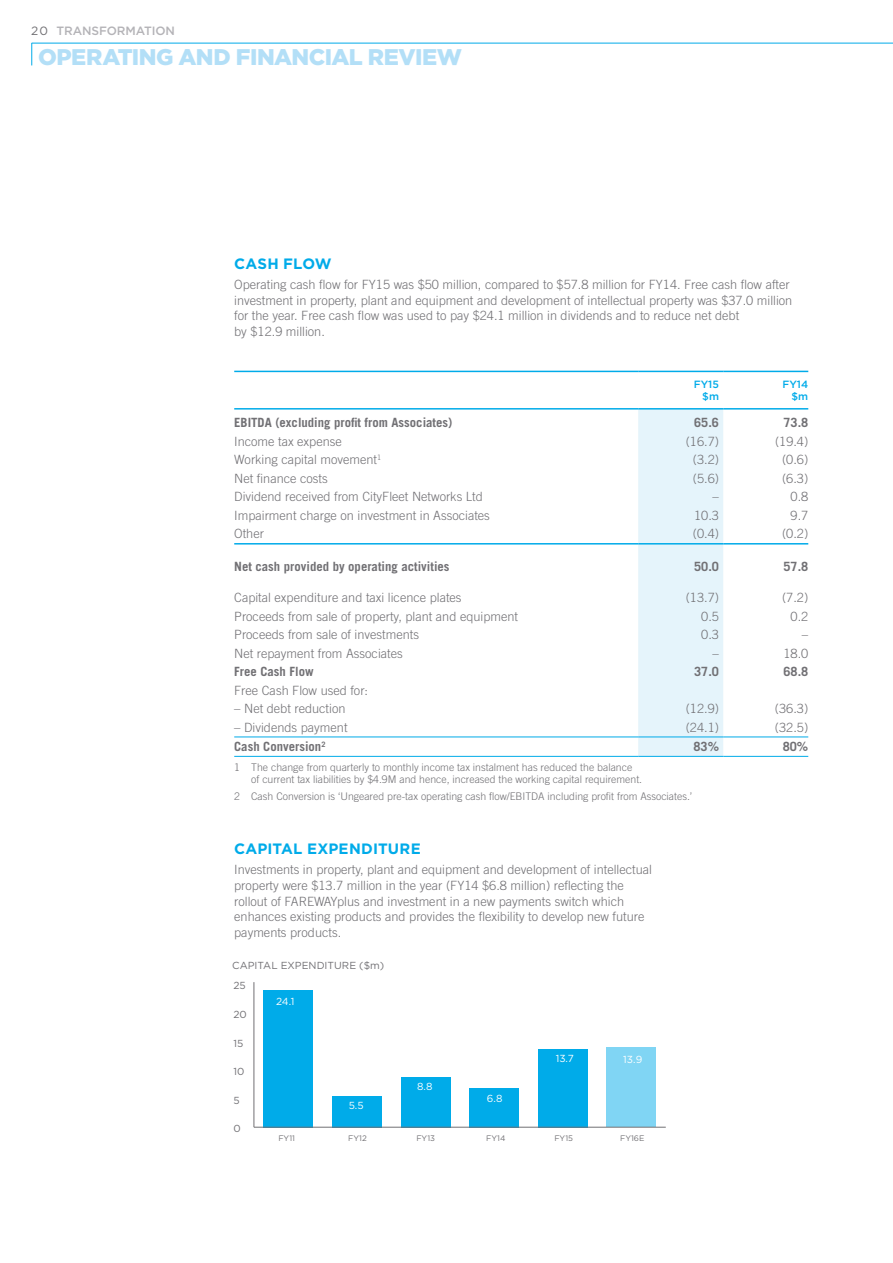
<style>
.page{position:relative;width:893px;height:1263px;background:#fff}
.page>*{position:absolute;margin:0;border:0;box-sizing:border-box;transform-origin:0 0}
.t1{font:900 22.65px "Gotham";letter-spacing:-.02em;color:#b3dff7}
.t2{font:700 15px "Gotham";letter-spacing:.01em;color:#00abe9}
.t3{font:300 12.75px/15.8px "Trade Gothic";color:#717074}
.t4{font:700 12.75px "Trade Gothic";color:#717074}
.t5{font:500 12px "Gotham";letter-spacing:-.01em;color:#b4b3b7}
.t6{font:300 10.5px/12px "Trade Gothic";color:#717074}
.t7{font:500 10.5px/12px "Gotham";color:#00abe9;text-align:right}
.t8{font:10.2px "Gotham";color:#717074}
.t9{font:10.2px "Gotham";color:#fff}
.t10{font:7.95px "Gotham";color:#717074}
.s1{font-weight:400;color:#717074}
</style>
<div class="page">
<hr style="left:32px;top:43px;width:861px;height:1px;background:#00abe9">
<svg style="left:31px;top:43px;width:1px;height:22px"></svg>
<hr style="left:254px;top:982px;width:1px;height:145px;background:#717074">
<div style="left:264px;top:989px;width:49px;height:138px;background:#00abe9"></div>
<div style="left:332px;top:1096px;width:50px;height:31px;background:#00abe9"></div>
<div style="left:401px;top:1077px;width:49px;height:50px;background:#00abe9"></div>
<div style="left:469px;top:1088px;width:50px;height:39px;background:#00abe9"></div>
<div style="left:538px;top:1049px;width:49px;height:78px;background:#00abe9"></div>
<div style="left:607px;top:1048px;width:49px;height:79px;background:#80d5f4"></div>
<hr style="left:254px;top:1127px;width:412px;height:1px;background:#717074">
<div style="left:638px;top:410px;width:85px;height:346px;background:#e5f4fb"></div>
<hr style="left:234px;top:371px;width:404px;height:1px;background:#00abe9">
<hr style="left:638px;top:371px;width:85px;height:1px;background:#00abe9">
<hr style="left:723px;top:371px;width:85px;height:1px;background:#00abe9">
<hr style="left:234px;top:408px;width:404px;height:2px;background:#00abe9">
<hr style="left:638px;top:408px;width:85px;height:2px;background:#00abe9">
<hr style="left:723px;top:408px;width:85px;height:2px;background:#00abe9">
<hr style="left:234px;top:543px;width:404px;height:1px;background:#00abe9">
<hr style="left:638px;top:543px;width:85px;height:1px;background:#00abe9">
<hr style="left:723px;top:543px;width:85px;height:1px;background:#00abe9">
<hr style="left:234px;top:736px;width:404px;height:1px;background:#00abe9">
<hr style="left:638px;top:736px;width:85px;height:1px;background:#00abe9">
<hr style="left:723px;top:736px;width:85px;height:1px;background:#00abe9">
<hr style="left:234px;top:756px;width:404px;height:1px;background:#00abe9">
<hr style="left:638px;top:756px;width:85px;height:1px;background:#00abe9">
<hr style="left:723px;top:756px;width:85px;height:1px;background:#00abe9">
<p class="t5" style="left:31px;top:23px;width:145px"><span class="s1">20</span> TRANSFORMATION</p>
<h1 class="t1" style="left:38px;top:41px;width:425px">OPERATING AND FINANCIAL REVIEW</h1>
<p class="t2" style="left:234px;top:254px;width:12px">CAS</p>
<p class="t2" style="left:267px;top:254px;width:66px">H FLOW</p>
<p class="t3" style="left:234px;top:276px;width:560px">Operating cash flow for FY15 was $50 million, compared to $57.8 million for FY14. Free cash flow after investment in property, plant and equipment and development of intellectual property was $37.0 million for the year. Free cash flow was used to pay $24.1 million in dividends and to reduce net debt<br>by $12.9 million.</p>
<p class="t7" style="left:694px;top:378px;width:27px">FY15 $m</p>
<p class="t7" style="left:783px;top:378px;width:27px">FY14 $m</p>
<p class="t4" style="left:234px;top:415px;width:220px">EBITDA (excluding profit from Associates)</p>
<p class="t4" style="left:694px;top:415px;width:26px">65.6</p>
<p class="t4" style="left:783px;top:415px;width:26px">73.8</p>
<p class="t3" style="left:234px;top:433px;width:109px">Income tax expense</p>
<p class="t3" style="left:686px;top:433px;width:35px">(16.7)</p>
<p class="t3" style="left:775px;top:433px;width:35px">(19.4)</p>
<p class="t3" style="left:234px;top:452px;width:148px">Working capital movement<sup>1</sup></p>
<p class="t3" style="left:693px;top:452px;width:28px">(3.2)</p>
<p class="t3" style="left:782px;top:452px;width:28px">(0.6)</p>
<p class="t3" style="left:234px;top:470px;width:95px">Net finance costs</p>
<p class="t3" style="left:693px;top:470px;width:28px">(5.6)</p>
<p class="t3" style="left:782px;top:470px;width:28px">(6.3)</p>
<p class="t3" style="left:234px;top:489px;width:250px">Dividend received from CityFleet Networks Ltd</p>
<p class="t3" style="left:713px;top:489px;width:8px">–</p>
<p class="t3" style="left:791px;top:489px;width:19px">0.8</p>
<p class="t3" style="left:234px;top:507px;width:257px">Impairment charge on investment in Associates</p>
<p class="t3" style="left:694px;top:507px;width:26px">10.3</p>
<p class="t3" style="left:791px;top:507px;width:19px">9.7</p>
<p class="t3" style="left:234px;top:526px;width:31px">Other</p>
<p class="t3" style="left:693px;top:526px;width:28px">(0.4)</p>
<p class="t3" style="left:782px;top:526px;width:28px">(0.2)</p>
<p class="t4" style="left:234px;top:558px;width:217px">Net cash provided by operating activities</p>
<p class="t4" style="left:694px;top:558px;width:26px">50.0</p>
<p class="t4" style="left:783px;top:558px;width:26px">57.8</p>
<p class="t3" style="left:234px;top:589px;width:229px">Capital expenditure and taxi licence plates</p>
<p class="t3" style="left:686px;top:589px;width:35px">(13.7)</p>
<p class="t3" style="left:782px;top:589px;width:28px">(7.2)</p>
<p class="t3" style="left:234px;top:608px;width:285px">Proceeds from sale of property, plant and equipment</p>
<p class="t3" style="left:701px;top:608px;width:19px">0.5</p>
<p class="t3" style="left:791px;top:608px;width:19px">0.2</p>
<p class="t3" style="left:234px;top:626px;width:186px">Proceeds from sale of investments</p>
<p class="t3" style="left:701px;top:626px;width:19px">0.3</p>
<p class="t3" style="left:802px;top:626px;width:8px">–</p>
<p class="t3" style="left:234px;top:645px;width:170px">Net repayment from Associates</p>
<p class="t3" style="left:713px;top:645px;width:8px">–</p>
<p class="t3" style="left:783px;top:645px;width:26px">18.0</p>
<p class="t4" style="left:234px;top:664px;width:81px">Free Cash Flow</p>
<p class="t4" style="left:694px;top:664px;width:26px">37.0</p>
<p class="t4" style="left:783px;top:664px;width:26px">68.8</p>
<p class="t3" style="left:234px;top:682px;width:135px">Free Cash Flow used for:</p>
<p class="t3" style="left:234px;top:700px;width:113px">– Net debt reduction</p>
<p class="t3" style="left:686px;top:700px;width:35px">(12.9)</p>
<p class="t3" style="left:775px;top:700px;width:35px">(36.3)</p>
<p class="t3" style="left:234px;top:719px;width:115px">– Dividends payment</p>
<p class="t3" style="left:686px;top:719px;width:35px">(24.1)</p>
<p class="t3" style="left:775px;top:719px;width:35px">(32.5)</p>
<p class="t4" style="left:234px;top:739px;width:93px">Cash Conversion<sup>2</sup></p>
<p class="t4" style="left:693px;top:739px;width:27px">83%</p>
<p class="t4" style="left:783px;top:739px;width:27px">80%</p>
<p class="t6" style="left:251px;top:761px;width:392px;text-indent:-17px">1 The change from quarterly to monthly income tax instalment has reduced the balance of current tax liabilities by $4.9M and hence, increased the working capital requirement.</p>
<p class="t6" style="left:234px;top:790px;width:460px">2 Cash Conversion is ‘Ungeared pre-tax operating cash flow/EBITDA including profit from Associates.’</p>
<p class="t2" style="left:234px;top:839px;width:188px">CAPITAL EXPENDITU RE</p>
<p class="t3" style="left:234px;top:861px;width:419px">Investments in property, plant and equipment and development of intellectual property were $13.7 million in the year (FY14 $6.8 million) reflecting the rollout of FAREWAYplus and investment in a new payments switch which enhances existing products and provides the flexibility to develop new future payments products.</p>
<p class="t8" style="left:232px;top:959px;width:154px">CAPITAL EXPENDITURE ($m)</p>
<p class="t9" style="left:276px;top:995px;width:20px">24.1</p>
<p class="t8" style="left:233px;top:979px;width:14px">25</p>
<p class="t8" style="left:233px;top:1008px;width:15px">20</p>
<p class="t8" style="left:233px;top:1037px;width:11px">15</p>
<p class="t8" style="left:233px;top:1065px;width:12px">10</p>
<p class="t8" style="left:233px;top:1094px;width:8px">5</p>
<p class="t8" style="left:233px;top:1122px;width:9px">0</p>
<p class="t9" style="left:349px;top:1099px;width:16px">5.5</p>
<p class="t9" style="left:417px;top:1080px;width:17px">8.8</p>
<p class="t9" style="left:487px;top:1092px;width:17px">6.8</p>
<p class="t9" style="left:556px;top:1052px;width:20px">13.7</p>
<p class="t9" style="left:623px;top:1053px;width:21px">13.9</p>
<p class="t10" style="left:278px;top:1134px;width:18px">FY11</p>
<p class="t10" style="left:348px;top:1134px;width:20px">FY12</p>
<p class="t10" style="left:416px;top:1134px;width:20px">FY13</p>
<p class="t10" style="left:486px;top:1134px;width:21px">FY14</p>
<p class="t10" style="left:554px;top:1134px;width:20px">FY15</p>
<p class="t10" style="left:620px;top:1134px;width:26px">FY16E</p>
</div>
